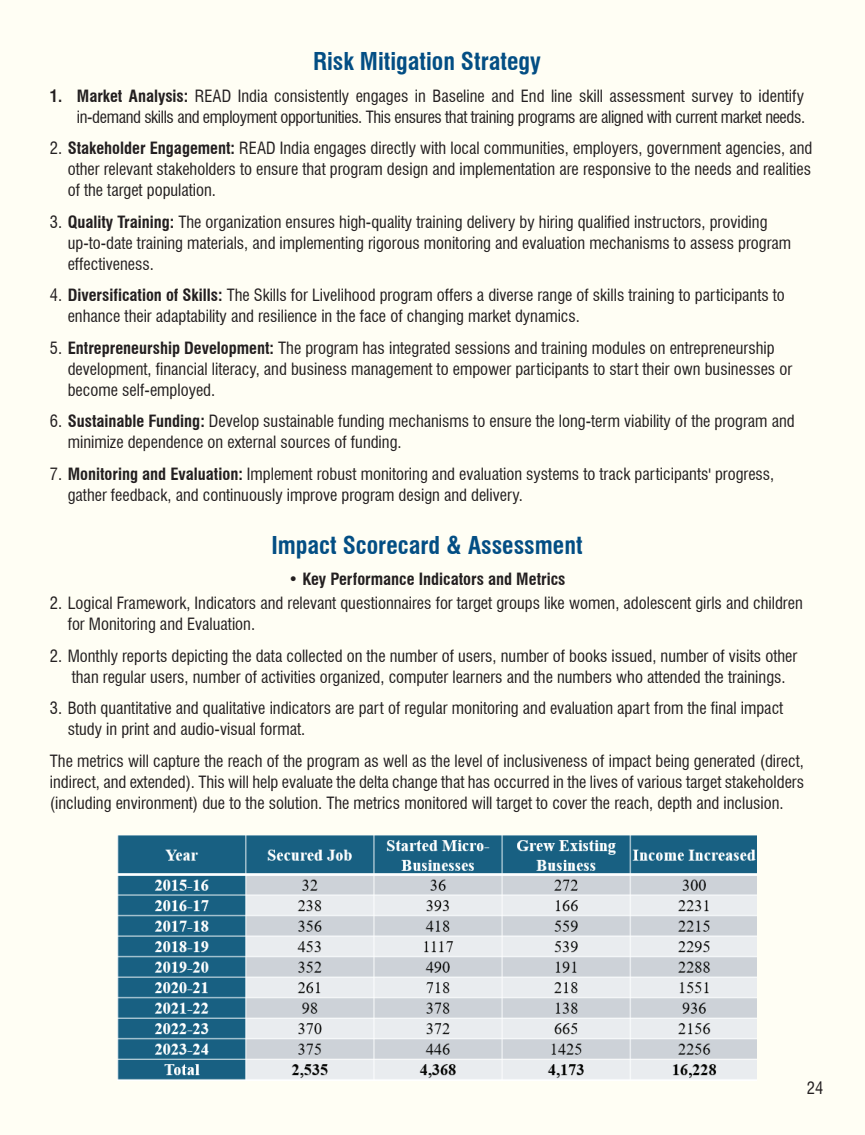
<style>
.page{position:relative;width:865px;height:1135px;background:#fff}
.page>*{position:absolute;margin:0;border:0;box-sizing:border-box;transform-origin:0 0}
.t1{font:700 condensed 24px "Swiss 721 BT";color:#034e84}
.t2{font:condensed 16.5px/21px "Swiss 721 BT";color:#231f20}
.t3{font:condensed 16.5px/21px "Swiss 721 BT";letter-spacing:-.02em;color:#231f20;text-align:right}
.t4{font:700 condensed 16.5px "Swiss 721 BT";color:#231f20}
.s1{font-weight:700}
</style>
<div class="page">
<div style="left:0;top:0;width:864px;height:1134px;background:#fffef4"></div>
<img style="left:117px;top:835px;width:639px;height:245px">
<h1 class="t1" style="left:313px;top:47px;width:229px">Risk Mitigation Strategy</h1>
<p class="t3" style="left:50px;top:85px;width:756px"><span class="s1">1. Market Analysis:</span> READ India consistently engages in Baseline and End line skill assessment survey to identify in-demand skills and employment opportunities. This ensures that training programs are aligned with current market needs.</p>
<p class="t2" style="left:68px;top:138px;width:745px;text-align:justify;text-indent:-18px">2. <span class="s1">Stakeholder Engagement:</span> READ India engages directly with local communities, employers, government agencies, and other relevant stakeholders to ensure that program design and implementation are responsive to the needs and realities of the target population.</p>
<p class="t2" style="left:68px;top:211px;width:724px;text-indent:-18px">3. <span class="s1">Quality Training:</span> The organization ensures high-quality training delivery by hiring qualified instructors, providing up-to-date training materials, and implementing rigorous monitoring and evaluation mechanisms to assess program effectiveness.</p>
<p class="t2" style="left:68px;top:285px;width:718px;text-indent:-18px">4. <span class="s1">Diversification of Skills:</span> The Skills for Livelihood program offers a diverse range of skills training to participants to enhance their adaptability and resilience in the face of changing market dynamics.</p>
<p class="t2" style="left:68px;top:337px;width:725px;text-indent:-18px">5. <span class="s1">Entrepreneurship Development:</span> The program has integrated sessions and training modules on entrepreneurship development, financial literacy, and business management to empower participants to start their own businesses or become self-employed.</p>
<p class="t2" style="left:68px;top:411px;width:728px;text-indent:-18px">6. <span class="s1">Sustainable Funding:</span> Develop sustainable funding mechanisms to ensure the long-term viability of the program and minimize dependence on external sources of funding.</p>
<p class="t2" style="left:68px;top:463px;width:707px;text-indent:-18px">7. <span class="s1">Monitoring and Evaluation:</span> Implement robust monitoring and evaluation systems to track participants' progress, gather feedback, and continuously improve program design and delivery.</p>
<h1 class="t1" style="left:271px;top:530px;width:312px">Impact Scorecard &amp; Assessment</h1>
<p class="t4" style="left:288px;top:569px;width:278px">• Key Performance Indicators and Metrics</p>
<p class="t2" style="left:68px;top:592px;width:736px;text-indent:-18px">2. Logical Framework, Indicators and relevant questionnaires for target groups like women, adolescent girls and children for Monitoring and Evaluation.</p>
<p class="t2" style="left:72px;top:645px;width:726px;text-indent:-22px">2. Monthly reports depicting the data collected on the number of users, number of books issued, number of visits other than regular users, number of activities organized, computer learners and the numbers who attended the trainings.</p>
<p class="t2" style="left:68px;top:697px;width:716px;text-indent:-18px">3. Both quantitative and qualitative indicators are part of regular monitoring and evaluation apart from the final impact study in print and audio-visual format.</p>
<p class="t2" style="left:50px;top:750px;width:755px;text-align:justify">The metrics will capture the reach of the program as well as the level of inclusiveness of impact being generated (direct, indirect, and extended). This will help evaluate the delta change that has occurred in the lives of various target stakeholders (including environment) due to the solution. The metrics monitored will target to cover the reach, depth and inclusion.</p>
<p class="t2" style="left:806px;top:1077px;width:18px">24</p>
</div>
